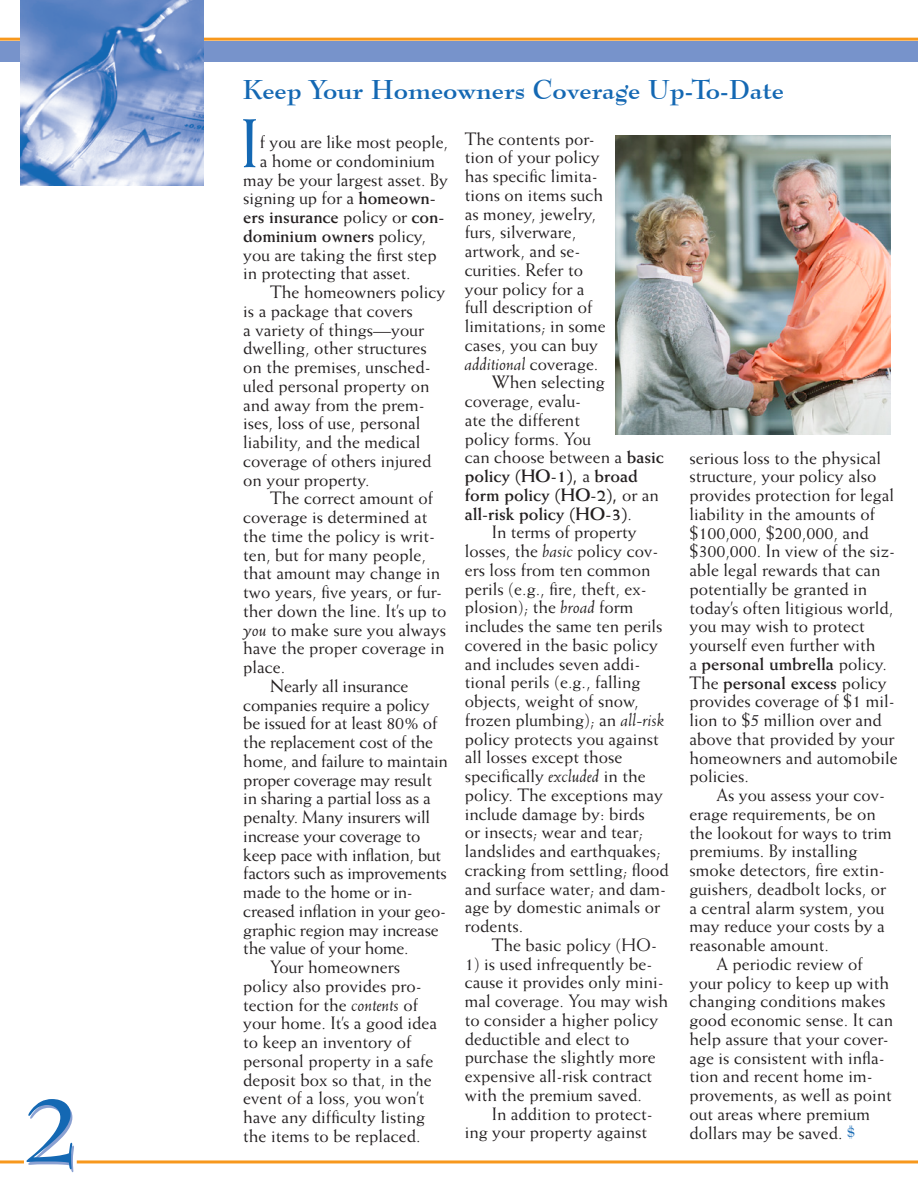
<style>
.page{position:relative;width:918px;height:1188px;background:#fff}
.page>*{position:absolute;margin:0;border:0;box-sizing:border-box;transform-origin:0 0}
.Continued_Headline{font:700 90px "Bernhard Modern BT";color:#1468b3}
.t1{font:69px "Weiss";color:#1468b3}
.Headline{font:700 27px "Bernhard Modern BT";letter-spacing:-.005em;color:#1468b3}
.Body_Text{font:18px/18.8px "Weiss";color:#231f20}
.Body_Text-2{font:700 18px "Weiss";letter-spacing:-.005em;color:#231f20}
.s1{font-style:italic}
.s2{font-weight:700}
.s3{font-weight:400}
.s4{font-family:"Bernhard Modern BT";font-weight:700;font-size:13.5px;color:#1468b3}
</style>
<div class="page">
<img style="left:615px;top:135px;width:275px;height:300px">
<div style="left:0;top:41px;width:918px;height:21px;background:#7793cb"></div>
<hr style="left:0;top:38px;width:918px;height:3px;background:#f7981d">
<hr style="left:0;top:1160px;width:918px;height:3px;background:#f7981d">
<div style="left:24px;top:1159px;width:53px;height:11px;background:#fff"></div>
<img style="left:20px;top:0;width:183px;height:185px">
<p class="Continued_Headline" style="left:26px;top:1073px;width:54px">2</p>
<p class="Headline" style="left:242px;top:72px;width:543px">Keep Your Homeowners Coverage Up-To-Date</p>
<p class="t1" style="left:239px;top:103px;width:22px">I</p>
<p class="Body_Text" style="left:465px;top:129px;width:143px">The contents por&shy;tion of your policy has specific limita&shy;tions on items such as money, jewelry, furs, silverware, artwork, and se&shy;curities. Refer to your policy for a full description of limitations; in some cases, you can buy <span class="s1">additional</span> coverage.</p>
<p class="Body_Text" style="left:465px;top:373px;width:200px;text-indent:27px">When selecting coverage, evalu-<br>ate the different<br>policy forms. You<br>can choose between a <span class="s2">basic policy (HO-1),</span> a <span class="s2">broad form policy (HO-2),</span> or an <span class="s2">all-risk policy (HO-3)</span>.</p>
<p class="Body_Text" style="left:465px;top:523px;width:205px;text-indent:27px">In terms of property losses, the <span class="s1">basic</span> policy cov&shy;ers loss from ten common perils (e.g., fire, theft, ex&shy;plosion); the <span class="s1">broad</span> form includes the same ten perils covered in the basic policy and includes seven addi&shy;tional perils (e.g., falling objects, weight of snow, frozen plumbing); an <span class="s1">all-risk </span>policy protects you against all losses except those specifically <span class="s1">excluded</span> in the policy. The exceptions may include damage by: birds<br>or insects; wear and tear; landslides and earthquakes; cracking from settling; flood and surface water; and dam&shy;age by domestic animals or rodents.</p>
<p class="Body_Text" style="left:492px;top:935px;width:167px">The basic policy (HO-</p>
<p class="Body_Text" style="left:465px;top:954px;width:205px">1) is used infrequently be&shy;cause it provides only mini&shy;mal coverage. You may wish to consider a higher policy deductible and elect to purchase the slightly more expensive all-risk contract with the premium saved.</p>
<p class="Body_Text" style="left:465px;top:1104px;width:190px;text-indent:27px">In addition to protect&shy;ing your property against</p>
<p class="Body_Text" style="left:260px;top:132px;width:190px">f you are like most people,</p>
<p class="Body_Text" style="left:260px;top:151px;width:177px">a home or condominium</p>
<p class="Body_Text" style="left:243px;top:170px;width:206px">may be your largest asset. By</p>
<p class="Body_Text" style="left:243px;top:189px;width:194px">signing up for a <span class="s2">homeown-</span></p>
<p class="Body_Text-2" style="left:243px;top:206px;width:203px">ers insurance <span class="s3">policy or</span> con-</p>
<p class="Body_Text-2" style="left:243px;top:225px;width:184px">dominium owners <span class="s3">policy,</span></p>
<p class="Body_Text" style="left:243px;top:245px;width:195px">you are taking the first step</p>
<p class="Body_Text" style="left:243px;top:264px;width:169px">in protecting that asset.</p>
<p class="Body_Text" style="left:243px;top:282px;width:204px;text-indent:27px">The homeowners policy is a package that covers<br>a variety of things—your dwelling, other structures on the premises, unsched&shy;uled personal property on and away from the prem&shy;ises, loss of use, personal liability, and the medical coverage of others injured on your property.</p>
<p class="Body_Text" style="left:243px;top:489px;width:205px;text-indent:27px">The correct amount of coverage is determined at the time the policy is writ&shy;ten, but for many people, that amount may change in two years, five years, or fur&shy;ther down the line. It’s up to <span class="s1">you</span> to make sure you always have the proper coverage in place.</p>
<p class="Body_Text" style="left:243px;top:676px;width:206px;text-indent:27px">Nearly all insurance companies require a policy be issued for at least 80% of the replacement cost of the home, and failure to maintain proper coverage may result in sharing a partial loss as a penalty. Many insurers will increase your coverage to keep pace with inflation, but factors such as improvements made to the home or in&shy;creased inflation in your geo&shy;graphic region may increase the value of your home.</p>
<p class="Body_Text" style="left:243px;top:957px;width:196px;text-indent:27px">Your homeowners policy also provides pro&shy;tection for the <span class="s1">contents</span> of your home. It’s a good idea to keep an inventory of personal property in a safe deposit box so that, in the event of a loss, you won’t have any difficulty listing the items to be replaced.</p>
<p class="Body_Text" style="left:689px;top:448px;width:210px">serious loss to the physical structure, your policy also provides protection for legal liability in the amounts of $100,000, $200,000, and $300,000. In view of the siz&shy;able legal rewards that can potentially be granted in today’s often litigious world, you may wish to protect yourself even further with<br>a <span class="s2">personal umbrella</span> policy.<br>The <span class="s2">personal excess</span> policy provides coverage of $1 mil&shy;lion to $5 million over and above that provided by your homeowners and automobile policies.</p>
<p class="Body_Text" style="left:689px;top:785px;width:204px;text-indent:27px">As you assess your cov&shy;erage requirements, be on the lookout for ways to trim premiums. By installing smoke detectors, fire extin&shy;guishers, deadbolt locks, or a central alarm system, you may reduce your costs by a reasonable amount.</p>
<p class="Body_Text" style="left:689px;top:954px;width:205px;text-indent:27px">A periodic review of your policy to keep up with changing conditions makes good economic sense. It can help assure that your cover&shy;age is consistent with infla&shy;tion and recent home im&shy;provements, as well as point out areas where premium dollars may be saved. <span class="s4">$</span></p>
</div>
